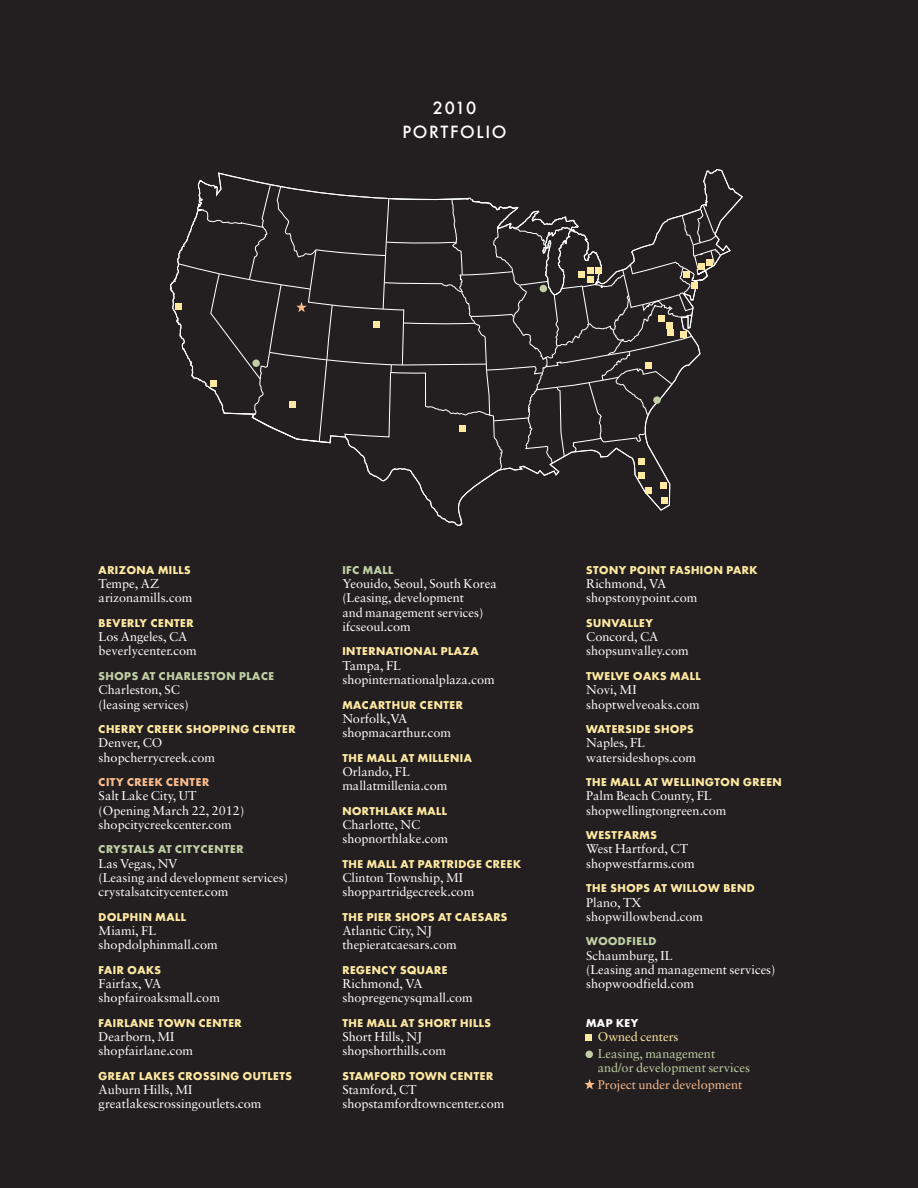
<style>
.page{position:relative;width:918px;height:1188px;background:#231f20}
.page>*{position:absolute;margin:0;border:0;box-sizing:border-box;transform-origin:0 0}
.t1{font:500 16.5px/23.9px "Futura";letter-spacing:.1em;color:#fff;text-align:center}
.t2{font:12.75px/14.2px "Sabon";color:#fff}
.t3{font:12.75px/14.2px "Sabon";color:#c0cfa4}
.t4{font:12.75px "Sabon";color:#fabc8d}
.t5{font:12.75px "Sabon";color:#ffe9a2}
.t6{font:700 10.5px "Futura";letter-spacing:.05em;color:#ffe9a2}
.t7{font:700 10.5px "Futura";letter-spacing:.05em;color:#c0cfa4}
.t8{font:700 10.5px "Futura";letter-spacing:.05em;color:#fabc8d}
.t9{font:700 10.5px "Futura";letter-spacing:.05em;color:#fff}
</style>
<div class="page">
<svg style="left:420px;top:169px;width:323px;height:357px"></svg>
<div style="left:585px;top:1035px;width:7px;height:6px;background:#ffe9a2"></div>
<div style="left:585px;top:1051px;width:8px;height:7px;background:#c0cfa4;border-radius:50%"></div>
<svg style="left:584px;top:1079px;width:11px;height:10px"></svg>
<div style="left:645px;top:487px;width:7px;height:6px;background:#ffe9a2"></div>
<svg style="left:170px;top:172px;width:552px;height:316px"></svg>
<div style="left:662px;top:497px;width:6px;height:7px;background:#ffe9a2"></div>
<p class="t1" style="left:402px;top:95px;width:106px">2010<br>PORTFOLIO</p>
<p class="t6" style="left:99px;top:565px;width:93px">ARIZONA MILLS</p>
<p class="t2" style="left:99px;top:578px;width:95px">Tempe, AZ arizonamills.com</p>
<p class="t6" style="left:99px;top:618px;width:96px">BEVERLY CENTER</p>
<p class="t2" style="left:99px;top:631px;width:100px">Los Angeles, CA beverlycenter.com</p>
<p class="t7" style="left:99px;top:671px;width:177px">SHOPS AT CHARLESTON PLACE</p>
<p class="t2" style="left:99px;top:684px;width:91px">Charleston, SC (leasing services)</p>
<p class="t6" style="left:99px;top:724px;width:199px">CHERRY CREEK SHOPPING CENTER</p>
<p class="t2" style="left:99px;top:737px;width:118px">Denver, CO shopcherrycreek.com</p>
<p class="t8" style="left:99px;top:778px;width:112px">CITY CREEK CENTER</p>
<p class="t2" style="left:99px;top:790px;width:147px">Salt Lake City, UT (Opening March 22, 2012) shopcitycreekcenter.com</p>
<p class="t7" style="left:99px;top:845px;width:147px">CRYSTALS AT CITYCENTER</p>
<p class="t2" style="left:99px;top:857px;width:191px">Las Vegas, NV<br>(Leasing and development services) crystalsatcitycenter.com</p>
<p class="t6" style="left:99px;top:912px;width:89px">DOLPHIN MALL</p>
<p class="t2" style="left:99px;top:924px;width:121px">Miami, FL shopdolphinmall.com</p>
<p class="t6" style="left:99px;top:965px;width:64px">FAIR OAKS</p>
<p class="t2" style="left:99px;top:977px;width:123px">Fairfax, VA shopfairoaksmall.com</p>
<p class="t6" style="left:99px;top:1018px;width:145px">FAIRLANE TOWN CENTER</p>
<p class="t2" style="left:99px;top:1031px;width:96px">Dearborn, MI shopfairlane.com</p>
<p class="t6" style="left:99px;top:1071px;width:195px">GREAT LAKES CROSSING OUTLETS</p>
<p class="t2" style="left:99px;top:1084px;width:164px">Auburn Hills, MI greatlakescrossingoutlets.com</p>
<p class="t7" style="left:342px;top:565px;width:52px">IFC MALL</p>
<p class="t2" style="left:342px;top:578px;width:156px">Yeouido, Seoul, South Korea (Leasing, development<br>and management services) ifcseoul.com</p>
<p class="t6" style="left:342px;top:647px;width:138px">INTERNATIONAL PLAZA</p>
<p class="t2" style="left:342px;top:659px;width:154px">Tampa, FL shopinternationalplaza.com</p>
<p class="t6" style="left:342px;top:700px;width:122px">MACARTHUR CENTER</p>
<p class="t2" style="left:342px;top:712px;width:110px">Norfolk,VA shopmacarthur.com</p>
<p class="t6" style="left:342px;top:753px;width:131px">THE MALL AT MILLENIA</p>
<p class="t2" style="left:342px;top:765px;width:107px">Orlando, FL mallatmillenia.com</p>
<p class="t6" style="left:342px;top:806px;width:106px">NORTHLAKE MALL</p>
<p class="t2" style="left:342px;top:818px;width:107px">Charlotte, NC shopnorthlake.com</p>
<p class="t6" style="left:342px;top:859px;width:180px">THE MALL AT PARTRIDGE CREEK</p>
<p class="t2" style="left:342px;top:871px;width:133px">Clinton Township, MI shoppartridgecreek.com</p>
<p class="t6" style="left:342px;top:912px;width:167px">THE PIER SHOPS AT CAESARS</p>
<p class="t2" style="left:342px;top:924px;width:116px">Atlantic City, NJ thepieratcaesars.com</p>
<p class="t6" style="left:342px;top:965px;width:107px">REGENCY SQUARE</p>
<p class="t2" style="left:342px;top:977px;width:132px">Richmond, VA shopregencysqmall.com</p>
<p class="t6" style="left:342px;top:1018px;width:150px">THE MALL AT SHORT HILLS</p>
<p class="t2" style="left:342px;top:1031px;width:105px">Short Hills, NJ shopshorthills.com</p>
<p class="t6" style="left:342px;top:1071px;width:152px">STAMFORD TOWN CENTER</p>
<p class="t2" style="left:342px;top:1084px;width:164px">Stamford, CT shopstamfordtowncenter.com</p>
<p class="t6" style="left:586px;top:565px;width:173px">STONY POINT FASHION PARK</p>
<p class="t2" style="left:586px;top:578px;width:113px">Richmond, VA shopstonypoint.com</p>
<p class="t6" style="left:586px;top:618px;width:68px">SUNVALLEY</p>
<p class="t2" style="left:586px;top:631px;width:104px">Concord, CA shopsunvalley.com</p>
<p class="t6" style="left:586px;top:671px;width:116px">TWELVE OAKS MALL</p>
<p class="t2" style="left:586px;top:684px;width:115px">Novi, MI shoptwelveoaks.com</p>
<p class="t6" style="left:586px;top:724px;width:109px">WATERSIDE SHOPS</p>
<p class="t2" style="left:586px;top:737px;width:112px">Naples, FL watersideshops.com</p>
<p class="t6" style="left:586px;top:778px;width:197px">THE MALL AT WELLINGTON GREEN</p>
<p class="t2" style="left:586px;top:790px;width:142px">Palm Beach County, FL shopwellingtongreen.com</p>
<p class="t6" style="left:586px;top:831px;width:72px">WESTFARMS</p>
<p class="t2" style="left:586px;top:843px;width:110px">West Hartford, CT shopwestfarms.com</p>
<p class="t6" style="left:586px;top:884px;width:170px">THE SHOPS AT WILLOW BEND</p>
<p class="t2" style="left:586px;top:896px;width:119px">Plano, TX shopwillowbend.com</p>
<p class="t7" style="left:586px;top:937px;width:72px">WOODFIELD</p>
<p class="t2" style="left:586px;top:949px;width:191px">Schaumburg, IL<br>(Leasing and management services) shopwoodfield.com</p>
<p class="t9" style="left:586px;top:1018px;width:54px">MAP KEY</p>
<p class="t5" style="left:598px;top:1031px;width:82px">Owned centers</p>
<p class="t3" style="left:598px;top:1048px;width:154px">Leasing, management and/or development services</p>
<p class="t4" style="left:598px;top:1080px;width:146px">Project under development</p>
</div>
